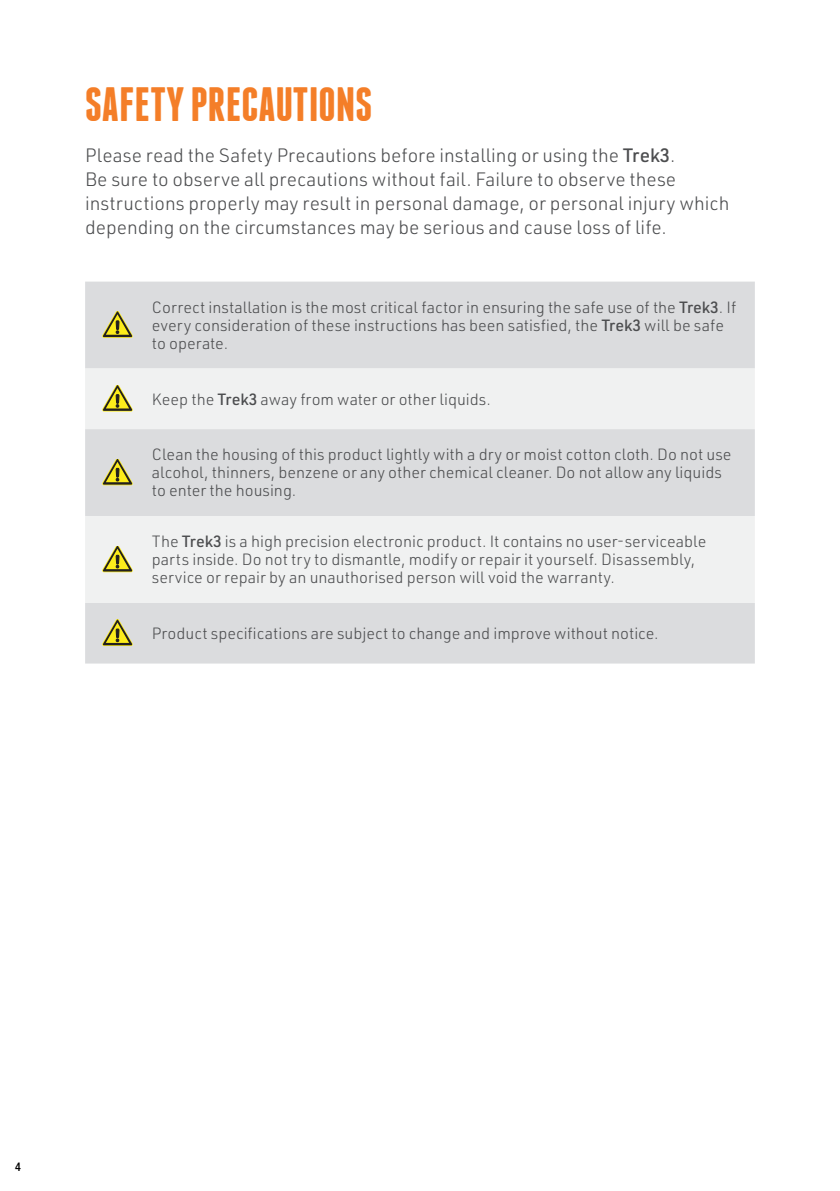
<style>
.page{position:relative;width:840px;height:1191px;background:#fff}
.page>*{position:absolute;margin:0;border:0;box-sizing:border-box;transform-origin:0 0}
.t1{font:700 48px "Franchise";color:#f47e28}
.t2{font:300 19px/24px "URWDIN";color:#4c4d4f}
.t3{font:300 16px/18px "URWDIN";color:#4c4d4f}
.t4{font:500 condensed 12px "Helvetica Neue LT";color:#000}
.s1{font-weight:500}
</style>
<div class="page">
<div style="left:85px;top:281px;width:669px;height:382px;background:#dbdcde"></div>
<svg style="left:85px;top:368px;width:669px;height:235px;fill:#f0f1f1"></svg>
<svg style="left:102px;top:312px;width:31px;height:26px"></svg>
<svg style="left:102px;top:385px;width:31px;height:26px"></svg>
<svg style="left:102px;top:459px;width:31px;height:26px"></svg>
<svg style="left:102px;top:546px;width:31px;height:26px"></svg>
<svg style="left:102px;top:620px;width:31px;height:26px"></svg>
<h1 class="t1" style="left:85px;top:82px;width:288px">SAFETY PRECAUTIONS</h1>
<p class="t2" style="left:85px;top:143px;width:645px">Please read the Safety Precautions before installing or using the <span class="s1">Trek3</span>.<br>Be sure to observe all precautions without fail. Failure to observe these instructions properly may result in personal damage, or personal injury which depending on the circumstances may be serious and cause loss of life.</p>
<p class="t3" style="left:152px;top:298px;width:585px">Correct installation is the most critical factor in ensuring the safe use of the <span class="s1">Trek3</span>. If every consideration of these instructions has been satisfied, the <span class="s1">Trek3</span> will be safe to operate.</p>
<p class="t3" style="left:152px;top:389px;width:340px">Keep the <span class="s1">Trek3</span> away from water or other liquids.</p>
<p class="t3" style="left:152px;top:445px;width:581px">Clean the housing of this product lightly with a dry or moist cotton cloth. Do not use alcohol, thinners, benzene or any other chemical cleaner. Do not allow any liquids to enter the housing.</p>
<p class="t3" style="left:152px;top:532px;width:556px">The <span class="s1">Trek3</span> is a high precision electronic product. It contains no user-serviceable parts inside. Do not try to dismantle, modify or repair it yourself. Disassembly, service or repair by an unauthorised person will void the warranty.</p>
<p class="t3" style="left:152px;top:624px;width:508px">Product specifications are subject to change and improve without notice.</p>
<p class="t4" style="left:15px;top:1159px;width:7px">4</p>
</div>
